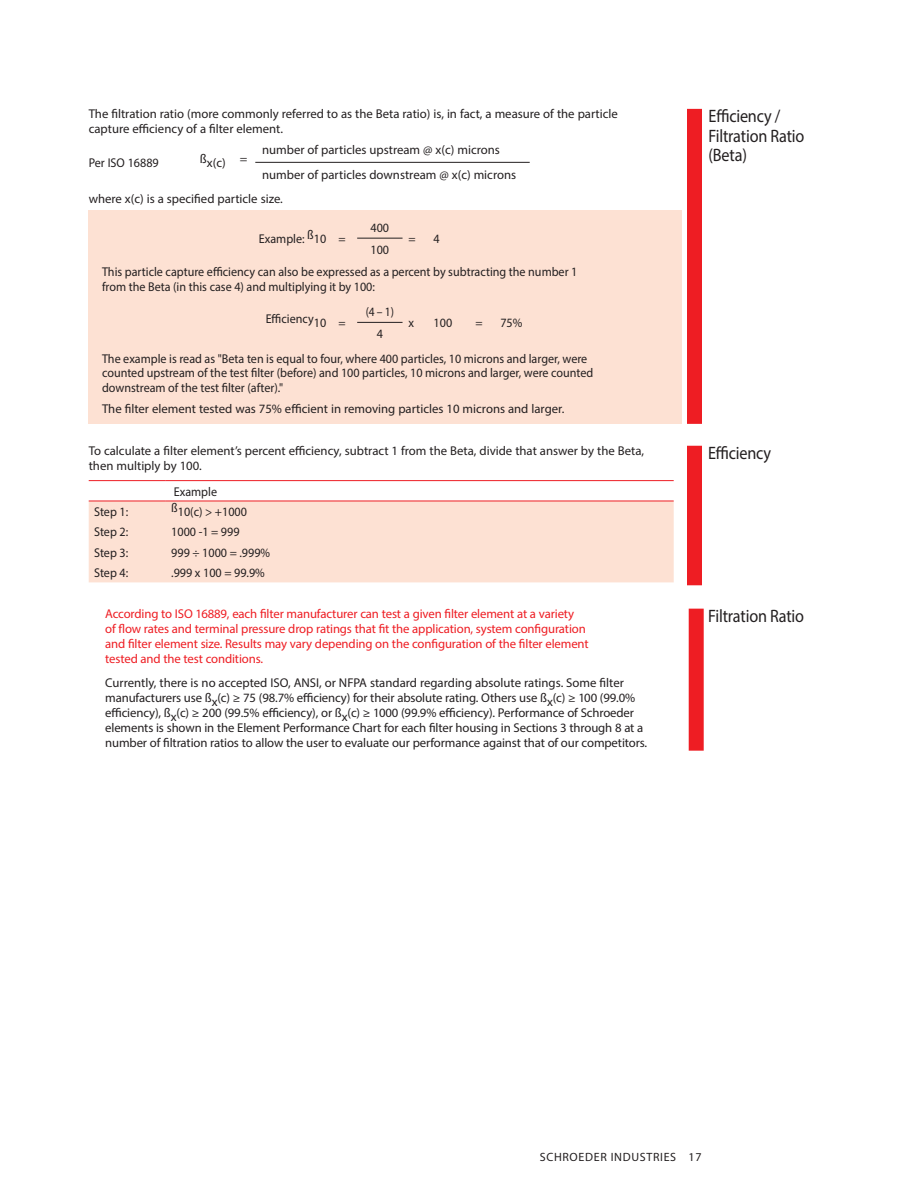
<style>
.page{position:relative;width:918px;height:1188px;background:#fff}
.page>*{position:absolute;margin:0;border:0;box-sizing:border-box;transform-origin:0 0}
.sidebar_subhead{font:18px/19.5px "Myriad Pro";letter-spacing:-.01em;color:#231f20;scale:.9 1}
.body_text{font:12.75px/15px "Myriad Pro";color:#231f20}
.chart_text{font:12.75px/14.5px "Myriad Pro";color:#231f20;scale:.95 1}
.body_text-2{font:12.75px/15px "Myriad Pro";letter-spacing:-.01em;color:#ee1d23}
.body_text-3{font:12.75px "Myriad Pro";color:#231f20;scale:.95 1}
.chart_text-2{font:12.75px "Myriad Pro";color:#231f20;scale:.9 1}
.t1{font:12px "Myriad Pro";letter-spacing:.055em;color:#231f20}
</style>
<div class="page">
<div style="left:89px;top:502px;width:585px;height:80px;background:#fde1d3"></div>
<hr style="left:89px;top:480px;width:77px;height:1px;background:#ee1d23">
<hr style="left:166px;top:480px;width:508px;height:1px;background:#ee1d23">
<hr style="left:89px;top:501px;width:77px;height:1px;background:#ee1d23">
<hr style="left:166px;top:501px;width:508px;height:1px;background:#ee1d23">
<div style="left:687px;top:446px;width:15px;height:139px;background:#ee1d23"></div>
<div style="left:89px;top:210px;width:593px;height:214px;background:#fde1d3"></div>
<hr style="left:357px;top:238px;width:46px;height:1px;background:#231f20">
<hr style="left:357px;top:322px;width:46px;height:1px;background:#231f20">
<div style="left:687px;top:109px;width:15px;height:315px;background:#ee1d23"></div>
<hr style="left:255px;top:162px;width:275px;height:1px;background:#231f20">
<div style="left:689px;top:609px;width:15px;height:142px;background:#ee1d23"></div>
<p class="body_text" style="left:89px;top:106px;width:531px">The filtration ratio (more commonly referred to as the Beta ratio) is, in fact, a measure of the particle capture efficiency of a filter element.</p>
<p class="body_text" style="left:262px;top:142px;width:239px">number of particles upstream @ x(c) microns</p>
<p class="body_text" style="left:262px;top:167px;width:256px">number of particles downstream @ x(c) microns</p>
<p class="body_text" style="left:89px;top:191px;width:196px">where x(c) is a specified particle size.</p>
<p class="body_text-3" style="left:89px;top:155px;width:75px">Per ISO 16889</p>
<p class="body_text" style="left:200px;top:155px;width:27px">ßx(c)</p>
<p class="body_text" style="left:240px;top:151px;width:9px">=</p>
<p class="chart_text" style="left:259px;top:231px;width:73px">Example: ß10</p>
<p class="chart_text" style="left:338px;top:231px;width:9px">=</p>
<p class="chart_text" style="left:371px;top:220px;width:21px">400</p>
<p class="chart_text" style="left:371px;top:242px;width:21px">100</p>
<p class="chart_text" style="left:409px;top:231px;width:9px">=</p>
<p class="chart_text" style="left:434px;top:231px;width:8px">4</p>
<p class="chart_text" style="left:102px;top:264px;width:502px">This particle capture efficiency can also be expressed as a percent by subtracting the number 1 from the Beta (in this case 4) and multiplying it by 100:</p>
<p class="chart_text" style="left:266px;top:311px;width:65px">Efficiency10</p>
<p class="chart_text" style="left:338px;top:315px;width:9px">=</p>
<p class="chart_text-2" style="left:366px;top:304px;width:33px">(4 – 1)</p>
<p class="chart_text" style="left:377px;top:326px;width:8px">4</p>
<p class="chart_text" style="left:409px;top:315px;width:7px">x</p>
<p class="chart_text" style="left:434px;top:315px;width:21px">100</p>
<p class="chart_text" style="left:476px;top:315px;width:9px">=</p>
<p class="chart_text" style="left:500px;top:315px;width:25px">75%</p>
<p class="chart_text" style="left:102px;top:351px;width:519px">The example is read as "Beta ten is equal to four, where 400 particles, 10 microns and larger, were counted upstream of the test filter (before) and 100 particles, 10 microns and larger, were counted downstream of the test filter (after)."</p>
<p class="body_text" style="left:102px;top:401px;width:464px">The filter element tested was 75% efficient in removing particles 10 microns and larger.</p>
<p class="body_text" style="left:89px;top:443px;width:557px">To calculate a filter element’s percent efficiency, subtract 1 from the Beta, divide that answer by the Beta, then multiply by 100.</p>
<p class="chart_text" style="left:174px;top:484px;width:47px">Example</p>
<p class="chart_text" style="left:94px;top:504px;width:37px">Step 1:</p>
<p class="chart_text" style="left:171px;top:504px;width:81px">ß10(c) &gt; +1000</p>
<p class="chart_text" style="left:94px;top:525px;width:37px">Step 2:</p>
<p class="chart_text" style="left:171px;top:525px;width:73px">1000 -1 = 999</p>
<p class="chart_text" style="left:94px;top:545px;width:37px">Step 3:</p>
<p class="chart_text" style="left:171px;top:545px;width:106px">999 ÷ 1000 = .999%</p>
<p class="chart_text" style="left:94px;top:565px;width:37px">Step 4:</p>
<p class="chart_text" style="left:171px;top:565px;width:100px">.999 x 100 = 99.9%</p>
<p class="sidebar_subhead" style="left:709px;top:106px;width:108px">Efficiency /<br>Filtration Ratio</p>
<p class="sidebar_subhead" style="left:709px;top:145px;width:44px">(Beta)</p>
<p class="sidebar_subhead" style="left:708px;top:443px;width:72px">Efficiency</p>
<p class="body_text-2" style="left:105px;top:606px;width:470px">According to ISO 16889, each filter manufacturer can test a given filter element at a variety</p>
<p class="sidebar_subhead" style="left:708px;top:606px;width:108px">Filtration Ratio</p>
<p class="body_text-2" style="left:105px;top:621px;width:485px">of flow rates and terminal pressure drop ratings that fit the application, system configuration and filter element size. Results may vary depending on the configuration of the filter element tested and the test conditions.</p>
<p class="body_text" style="left:105px;top:675px;width:544px">Currently, there is no accepted ISO, ANSI, or NFPA standard regarding absolute ratings. Some filter manufacturers use ßx(c) ≥ 75 (98.7% efficiency) for their absolute rating. Others use ßx(c) ≥ 100 (99.0% efficiency), ßx(c) ≥ 200 (99.5% efficiency), or ßx(c) ≥ 1000 (99.9% efficiency). Performance of Schroeder elements is shown in the Element Performance Chart for each filter housing in Sections 3 through 8 at a number of filtration ratios to allow the user to evaluate our performance against that of our competitors.</p>
<p class="t1" style="left:540px;top:1150px;width:163px">SCHROEDER INDUSTRIES 17</p>
</div>
